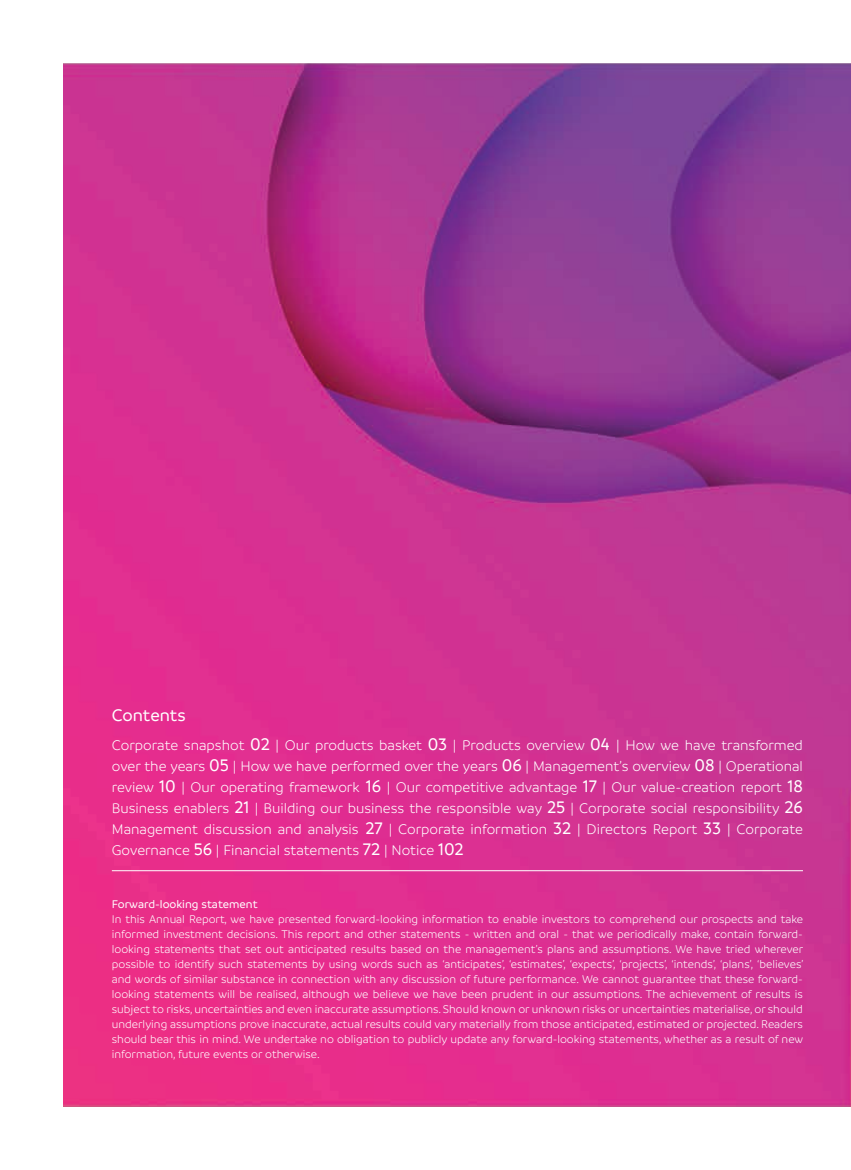
<style>
.page{position:relative;width:851px;height:1170px;background:#fff}
.page>*{position:absolute;margin:0;border:0;box-sizing:border-box;transform-origin:0 0}
.t1{font:500 18px "Branding W00";color:#fff}
.t2{font:300 15px/21px "Branding W00";color:#fff;text-align:justify}
.t3{font:300 12px/15px "Branding W00";color:#fff;text-align:justify}
.t4{font:500 12px "Branding W00";color:#fff}
.s1{font-weight:500;font-size:18px}
</style>
<div class="page">
<img style="left:64px;top:64px;width:786px;height:1042px">
<hr style="left:112px;top:870px;width:690px;height:1px;background:#fff">
<h1 class="t1" style="left:112px;top:705px;width:75px">Contents</h1>
<p class="t2" style="left:112px;top:735px;width:692px">Corporate snapshot <span class="s1">02</span> | Our products basket <span class="s1">03</span> | Products overview <span class="s1">04</span> | How we have transformed over the years <span class="s1">05</span> | How we have performed over the years <span class="s1">06</span> | Management’s overview <span class="s1">08</span> | Operational review <span class="s1">10</span> | Our operating framework <span class="s1">16</span> | Our competitive advantage <span class="s1">17</span> | Our value-creation report <span class="s1">18<br></span>Business enablers <span class="s1">21</span> | Building our business the responsible way <span class="s1">25</span> | Corporate social responsibility <span class="s1">26<br></span>Management discussion and analysis <span class="s1">27</span> | Corporate information <span class="s1">32</span> | Directors Report <span class="s1">33</span> | Corporate Governance <span class="s1">56</span> | Financial statements <span class="s1">72</span> | Notice <span class="s1">102</span></p>
<p class="t4" style="left:112px;top:897px;width:147px">Forward-looking statement</p>
<p class="t3" style="left:112px;top:911px;width:693px">In this Annual Report, we have presented forward-looking information to enable investors to comprehend our prospects and take informed investment decisions. This report and other statements - written and oral - that we periodically make, contain forward&shy;looking statements that set out anticipated results based on the management’s plans and assumptions. We have tried wherever possible to identify such statements by using words such as ‘anticipates’, ‘estimates’, ‘expects’, ‘projects’, ‘intends’, ‘plans’, ‘believes’ and words of similar substance in connection with any discussion of future performance. We cannot guarantee that these forward&shy;looking statements will be realised, although we believe we have been prudent in our assumptions. The achievement of results is subject to risks, uncertainties and even inaccurate assumptions. Should known or unknown risks or uncertainties materialise, or should underlying assumptions prove inaccurate, actual results could vary materially from those anticipated, estimated or projected. Readers should bear this in mind. We undertake no obligation to publicly update any forward-looking statements, whether as a result of new information, future events or otherwise.</p>
</div>
